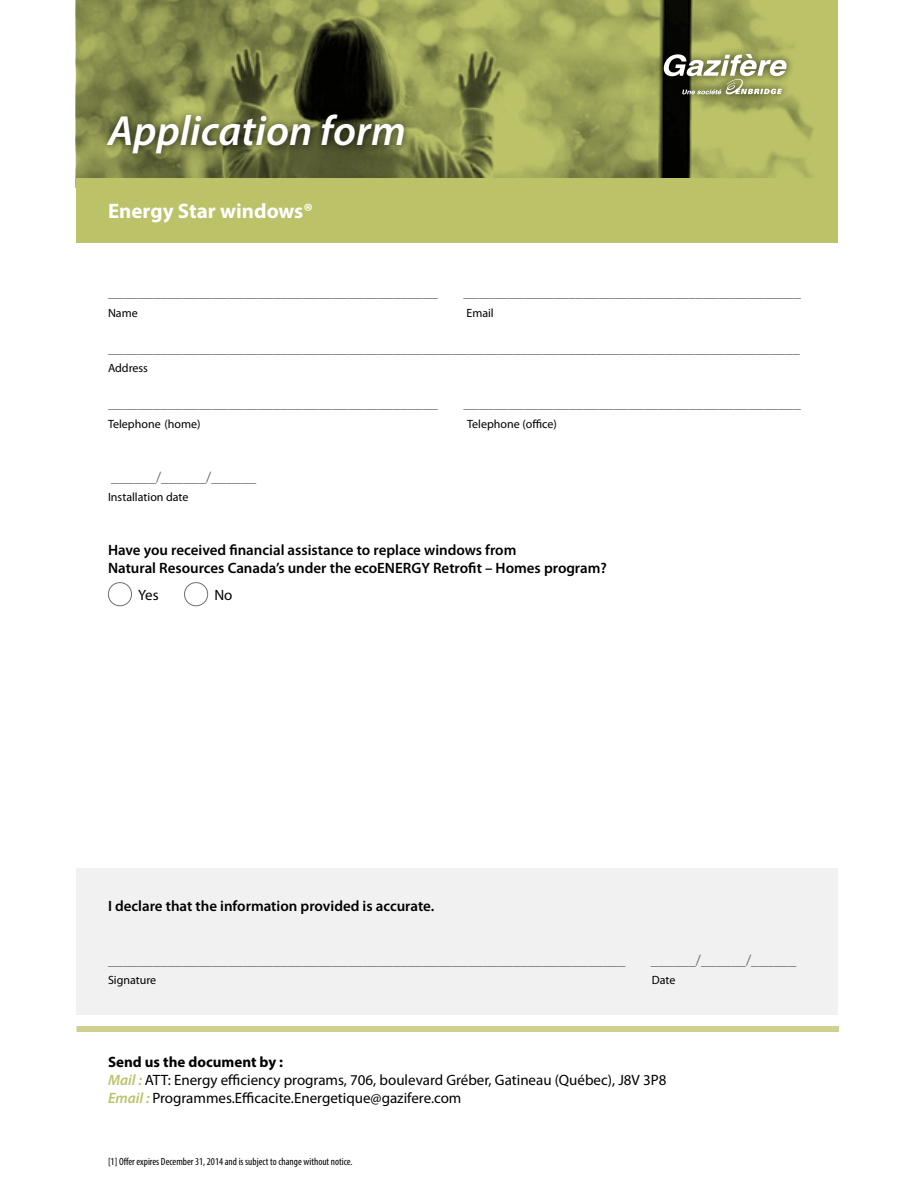
<style>
.page{position:relative;width:918px;height:1188px;background:#fff}
.page>*{position:absolute;margin:0;border:0;box-sizing:border-box;transform-origin:0 0}
.t1{font:italic 600 42.45px "Myriad Pro";color:#fff}
.t2{font:700 21px "Myriad Pro";color:#fff}
.t3{font:15px "Myriad Pro";color:#6d6e71}
.t4{font:600 15px/18px "Myriad Pro";color:#000}
.t5{font:15px/18px "Myriad Pro";color:#000}
.t6{font:12px "Myriad Pro";color:#000}
.t7{font:condensed 10.5px "Myriad Pro";color:#000}
.s1{font-weight:700}
.s2{font-weight:600;font-style:italic;color:#bbc268}
</style>
<div class="page">
<div style="left:76px;top:868px;width:762px;height:147px;background:#f1f1f2"></div>
<div style="left:108px;top:582px;width:24px;height:24px;border:1px solid #6d6e71;border-radius:50%"></div>
<div style="left:184px;top:582px;width:24px;height:24px;border:1px solid #6d6e71;border-radius:50%"></div>
<div style="left:76px;top:1026px;width:763px;height:6px;background:#ced191"></div>
<svg style="left:76px;top:0;width:762px;height:178px;background:#8b914e"></svg>
<div style="left:100px;top:108px;width:312px;height:54px;background:#000;opacity:.75"></div>
<div style="left:656px;top:46px;width:139px;height:57px;background:#000;opacity:.75"></div>
<svg style="left:664px;top:54px;width:123px;height:40px"></svg>
<div style="left:76px;top:178px;width:762px;height:65px;background:#bbc268"></div>
<h1 class="t1" style="left:108px;top:104px;width:299px">Application form</h1>
<h2 class="t2" style="left:108px;top:197px;width:206px">Energy Star windows®</h2>
<p class="t3" style="left:108px;top:284px;width:331px">____________________________________________</p>
<p class="t3" style="left:463px;top:284px;width:339px">_____________________________________________</p>
<p class="t6" style="left:108px;top:306px;width:31px">Name</p>
<p class="t6" style="left:466px;top:306px;width:29px">Email</p>
<p class="t3" style="left:108px;top:340px;width:694px">_____________________________________________________________________________________________</p>
<p class="t6" style="left:108px;top:362px;width:42px">Address</p>
<p class="t3" style="left:108px;top:395px;width:331px">____________________________________________</p>
<p class="t3" style="left:463px;top:395px;width:339px">_____________________________________________</p>
<p class="t6" style="left:108px;top:417px;width:94px">Telephone (home)</p>
<p class="t6" style="left:467px;top:417px;width:91px">Telephone (office)</p>
<p class="t3" style="left:111px;top:469px;width:147px">______/______/______</p>
<p class="t6" style="left:108px;top:491px;width:82px">Installation date</p>
<p class="t4" style="left:108px;top:541px;width:500px">Have you received financial assistance to replace windows from<br>Natural Resources Canada’s under the ecoENERGY Retrofit – Homes program?</p>
<p class="t5" style="left:138px;top:586px;width:22px">Yes</p>
<p class="t5" style="left:214px;top:586px;width:20px">No</p>
<p class="t4" style="left:108px;top:897px;width:328px">I declare that the information provided is accurate.</p>
<p class="t3" style="left:108px;top:951px;width:519px">_____________________________________________________________________</p>
<p class="t3" style="left:651px;top:951px;width:147px">______/______/______</p>
<p class="t6" style="left:108px;top:974px;width:50px">Signature</p>
<p class="t6" style="left:652px;top:974px;width:25px">Date</p>
<p class="t5" style="left:108px;top:1054px;width:560px"><span class="s1">Send us the document by :<br></span><span class="s2">Mail :</span> ATT: Energy efficiency programs, 706, boulevard Gréber, Gatineau (Québec), J8V 3P8<br><span class="s2">Email :</span> Programmes.Efficacite.Energetique@gazifere.com</p>
<p class="t7" style="left:108px;top:1155px;width:246px">[1] Offer expires December 31, 2014 and is subject to change without notice.</p>
</div>
